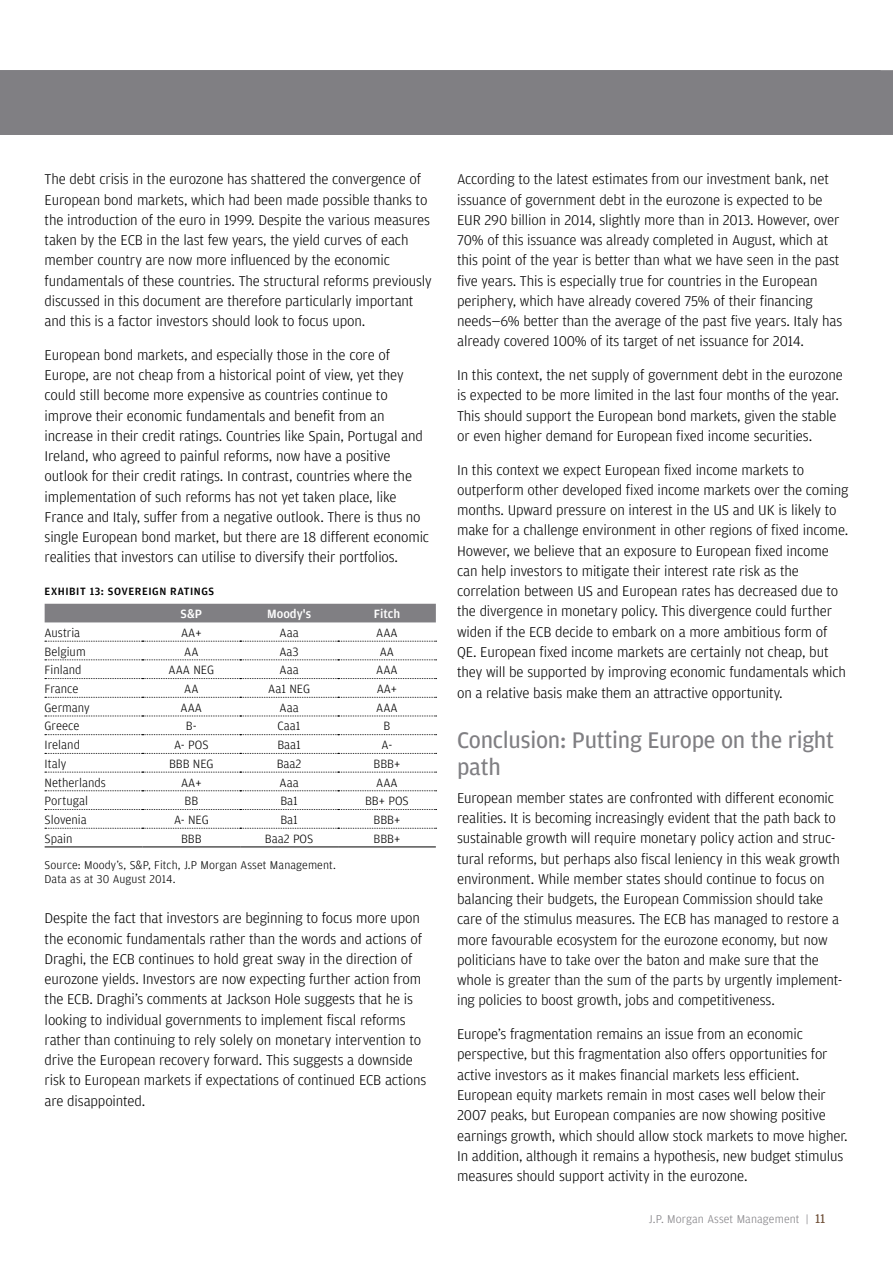
<style>
.page{position:relative;width:893px;height:1263px;background:#fff}
.page>*{position:absolute;margin:0;border:0;box-sizing:border-box;transform-origin:0 0}
.t1{font:24px/27px "Amplitude";letter-spacing:-.01em;color:#807f83}
.t2{font:300 15px/20.2px "Amplitude";letter-spacing:-.01em;color:#000}
.t3{font:300 12.75px "Amplitude";color:#000}
.t4{font:500 12.75px "Amplitude";color:#fff}
.t5{font:300 12px/13.5px "Amplitude";letter-spacing:.01em;color:#000}
.t6{font:300 12px "Amplitude";letter-spacing:.01em;color:#807f83}
.t7{font:500 11.25px "Amplitude";letter-spacing:.05em;color:#000}
.s1{font-weight:400;font-size:13.5px;color:#72533c}
</style>
<div class="page">
<div style="left:0;top:70px;width:881px;height:65px;background:#807f83"></div>
<div style="left:45px;top:604px;width:391px;height:18px;background:#807f83"></div>
<svg style="left:45px;top:641px;width:392px;height:1px"></svg>
<svg style="left:45px;top:660px;width:392px;height:1px"></svg>
<svg style="left:45px;top:678px;width:392px;height:1px"></svg>
<svg style="left:45px;top:697px;width:392px;height:1px"></svg>
<svg style="left:45px;top:716px;width:392px;height:1px"></svg>
<svg style="left:45px;top:734px;width:392px;height:1px"></svg>
<svg style="left:45px;top:753px;width:392px;height:1px"></svg>
<svg style="left:45px;top:772px;width:392px;height:1px"></svg>
<svg style="left:45px;top:790px;width:392px;height:1px"></svg>
<svg style="left:45px;top:809px;width:392px;height:1px"></svg>
<svg style="left:45px;top:828px;width:392px;height:1px"></svg>
<hr style="left:45px;top:847px;width:97px;height:1px;background:#000">
<hr style="left:142px;top:847px;width:98px;height:1px;background:#000">
<hr style="left:240px;top:847px;width:98px;height:1px;background:#000">
<hr style="left:338px;top:847px;width:98px;height:1px;background:#000">
<p class="t2" style="left:45px;top:169px;width:389px">The debt crisis in the eurozone has shattered the convergence of European bond markets, which had been made possible thanks to the introduction of the euro in 1999. Despite the various measures taken by the ECB in the last few years, the yield curves of each member country are now more influenced by the economic fundamentals of these countries. The structural reforms previously discussed in this document are therefore particularly important and this is a factor investors should look to focus upon.</p>
<p class="t2" style="left:45px;top:344px;width:386px">European bond markets, and especially those in the core of Europe, are not cheap from a historical point of view, yet they could still become more expensive as countries continue to improve their economic fundamentals and benefit from an increase in their credit ratings. Countries like Spain, Portugal and Ireland, who agreed to painful reforms, now have a positive outlook for their credit ratings. In contrast, countries where the implementation of such reforms has not yet taken place, like France and Italy, suffer from a negative outlook. There is thus no single European bond market, but there are 18 different economic realities that investors can utilise to diversify their portfolios.</p>
<p class="t7" style="left:45px;top:584px;width:14px">EXHIBIT</p>
<p class="t7" style="left:90px;top:584px;width:95px">13: SOVEREIGN RATIN</p>
<p class="t7" style="left:201px;top:584px;width:13px">GS</p>
<p class="t4" style="left:181px;top:606px;width:22px">S&amp;P</p>
<p class="t4" style="left:267px;top:606px;width:45px">MOODY'S</p>
<p class="t4" style="left:374px;top:606px;width:28px">FITCH</p>
<p class="t3" style="left:45px;top:625px;width:37px">Austria</p>
<p class="t3" style="left:181px;top:625px;width:22px">AA+</p>
<p class="t3" style="left:280px;top:625px;width:21px">Aaa</p>
<p class="t3" style="left:376px;top:625px;width:23px">AAA</p>
<p class="t3" style="left:45px;top:643px;width:43px">Belgium</p>
<p class="t3" style="left:184px;top:643px;width:16px">AA</p>
<p class="t3" style="left:279px;top:643px;width:21px">Aa3</p>
<p class="t3" style="left:380px;top:643px;width:16px">AA</p>
<p class="t3" style="left:45px;top:662px;width:39px">Finland</p>
<p class="t3" style="left:169px;top:662px;width:47px">AAA NEG</p>
<p class="t3" style="left:280px;top:662px;width:21px">Aaa</p>
<p class="t3" style="left:376px;top:662px;width:23px">AAA</p>
<p class="t3" style="left:45px;top:681px;width:35px">France</p>
<p class="t3" style="left:184px;top:681px;width:16px">AA</p>
<p class="t3" style="left:268px;top:681px;width:43px">Aa1 NEG</p>
<p class="t3" style="left:377px;top:681px;width:22px">AA+</p>
<p class="t3" style="left:45px;top:699px;width:47px">Germany</p>
<p class="t3" style="left:181px;top:699px;width:23px">AAA</p>
<p class="t3" style="left:280px;top:699px;width:21px">Aaa</p>
<p class="t3" style="left:376px;top:699px;width:23px">AAA</p>
<p class="t3" style="left:45px;top:718px;width:36px">Greece</p>
<p class="t3" style="left:186px;top:718px;width:12px">B-</p>
<p class="t3" style="left:278px;top:718px;width:25px">Caa1</p>
<p class="t3" style="left:384px;top:718px;width:8px">B</p>
<p class="t3" style="left:45px;top:737px;width:37px">Ireland</p>
<p class="t3" style="left:174px;top:737px;width:36px">A- POS</p>
<p class="t3" style="left:277px;top:737px;width:25px">Baa1</p>
<p class="t3" style="left:382px;top:737px;width:12px">A-</p>
<p class="t3" style="left:45px;top:756px;width:23px">Italy</p>
<p class="t3" style="left:169px;top:756px;width:46px">BBB NEG</p>
<p class="t3" style="left:277px;top:756px;width:26px">Baa2</p>
<p class="t3" style="left:374px;top:756px;width:28px">BBB+</p>
<p class="t3" style="left:45px;top:774px;width:63px">Netherlands</p>
<p class="t3" style="left:181px;top:774px;width:22px">AA+</p>
<p class="t3" style="left:280px;top:774px;width:21px">Aaa</p>
<p class="t3" style="left:376px;top:774px;width:23px">AAA</p>
<p class="t3" style="left:45px;top:793px;width:45px">Portugal</p>
<p class="t3" style="left:184px;top:793px;width:15px">BB</p>
<p class="t3" style="left:280px;top:793px;width:19px">Ba1</p>
<p class="t3" style="left:365px;top:793px;width:45px">BB+ POS</p>
<p class="t3" style="left:45px;top:812px;width:44px">Slovenia</p>
<p class="t3" style="left:174px;top:812px;width:36px">A- NEG</p>
<p class="t3" style="left:280px;top:812px;width:19px">Ba1</p>
<p class="t3" style="left:374px;top:812px;width:28px">BBB+</p>
<p class="t3" style="left:45px;top:830px;width:29px">Spain</p>
<p class="t3" style="left:181px;top:830px;width:22px">BBB</p>
<p class="t3" style="left:265px;top:830px;width:50px">Baa2 POS</p>
<p class="t3" style="left:374px;top:830px;width:28px">BBB+</p>
<p class="t5" style="left:45px;top:858px;width:293px">Source: Moody’s, S&amp;P, Fitch, J.P Morgan Asset Management.<br>Data as at 30 August 2014.</p>
<p class="t2" style="left:45px;top:908px;width:383px">Despite the fact that investors are beginning to focus more upon the economic fundamentals rather than the words and actions of Draghi, the ECB continues to hold great sway in the direction of eurozone yields. Investors are now expecting further action from the ECB. Draghi’s comments at Jackson Hole suggests that he is looking to individual governments to implement fiscal reforms rather than continuing to rely solely on monetary intervention to drive the European recovery forward. This suggests a downside risk to European markets if expectations of continued ECB actions are disappointed.</p>
<p class="t2" style="left:457px;top:169px;width:387px">According to the latest estimates from our investment bank, net issuance of government debt in the eurozone is expected to be EUR 290 billion in 2014, slightly more than in 2013. However, over 70% of this issuance was already completed in August, which at this point of the year is better than what we have seen in the past five years. This is especially true for countries in the European periphery, which have already covered 75% of their financing needs—6% better than the average of the past five years. Italy has already covered 100% of its target of net issuance for 2014.</p>
<p class="t2" style="left:457px;top:365px;width:387px">In this context, the net supply of government debt in the eurozone is expected to be more limited in the last four months of the year.<br>This should support the European bond markets, given the stable or even higher demand for European fixed income securities.</p>
<p class="t2" style="left:457px;top:459px;width:393px">In this context we expect European fixed income markets to outperform other developed fixed income markets over the coming months. Upward pressure on interest in the US and UK is likely to make for a challenge environment in other regions of fixed income.<br>However, we believe that an exposure to European fixed income can help investors to mitigate their interest rate risk as the correlation between US and European rates has decreased due to the divergence in monetary policy. This divergence could further widen if the ECB decide to embark on a more ambitious form of QE. European fixed income markets are certainly not cheap, but they will be supported by improving economic fundamentals which on a relative basis make them an attractive opportunity.</p>
<h1 class="t1" style="left:457px;top:726px;width:378px">Conclusion: Putting Europe on the right path</h1>
<p class="t2" style="left:457px;top:787px;width:387px">European member states are confronted with different economic realities. It is becoming increasingly evident that the path back to sustainable growth will require monetary policy action and struc&shy;tural reforms, but perhaps also fiscal leniency in this weak growth environment. While member states should continue to focus on balancing their budgets, the European Commission should take care of the stimulus measures. The ECB has managed to restore a more favourable ecosystem for the eurozone economy, but now politicians have to take over the baton and make sure that the whole is greater than the sum of the parts by urgently implement&shy;ing policies to boost growth, jobs and competitiveness.</p>
<p class="t2" style="left:457px;top:1024px;width:392px">Europe’s fragmentation remains an issue from an economic perspective, but this fragmentation also offers opportunities for active investors as it makes financial markets less efficient.<br>European equity markets remain in most cases well below their 2007 peaks, but European companies are now showing positive earnings growth, which should allow stock markets to move higher.<br>In addition, although it remains a hypothesis, new budget stimulus measures should support activity in the eurozone.</p>
<p class="t6" style="left:649px;top:1211px;width:178px">J.P. Morgan Asset Management | <span class="s1">11</span></p>
</div>
